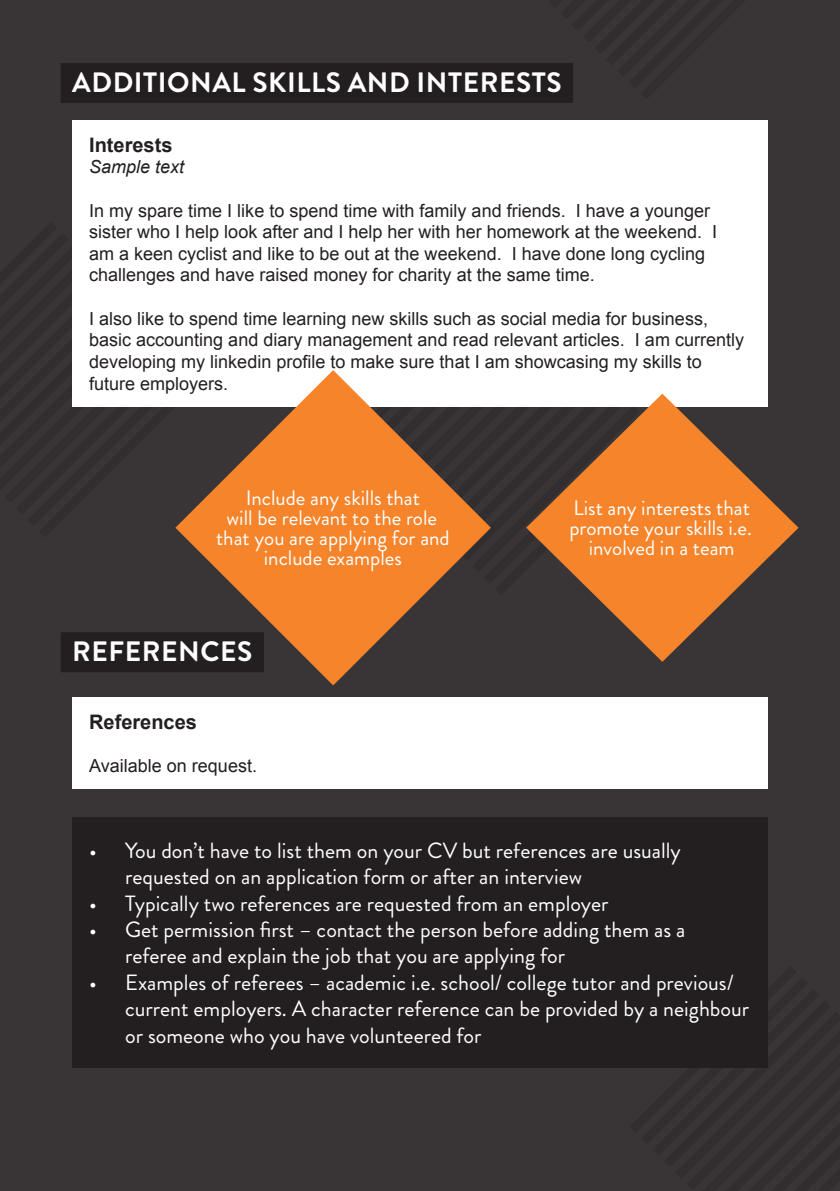
<style>
.page{position:relative;width:840px;height:1191px;background:#fff}
.page>*{position:absolute;margin:0;border:0;box-sizing:border-box;transform-origin:0 0}
.Headings{font:700 28px "Brandon Grotesque";letter-spacing:.02em;color:#fff}
.t1{font:22px/26.4px "Brandon Grotesque";color:#fff}
.t2{font:21px/20px "Brandon Grotesque";color:#fff;text-align:center}
.t3{font:700 20px "Arial";color:#231f20}
.t4{font:18px/21.6px "Arial";color:#231f20}
.t5{font:italic 18px "Arial";color:#231f20}
</style>
<div class="page">
<div style="left:0;top:0;width:839px;height:1191px;background:#393536"></div>
<div style="left:61px;top:63px;width:511px;height:40px;background:#231f20"></div>
<div style="left:72px;top:120px;width:695px;height:286px;background:#fff"></div>
<div style="left:61px;top:632px;width:203px;height:40px;background:#231f20"></div>
<div style="left:72px;top:697px;width:695px;height:91px;background:#fff"></div>
<div style="left:72px;top:817px;width:695px;height:250px;background:#231f20"></div>
<svg style="left:175px;top:370px;width:315px;height:315px;fill:#f5842a"></svg>
<svg style="left:526px;top:393px;width:272px;height:269px;fill:#f5842f"></svg>
<p class="Headings" style="left:72px;top:62px;width:490px">ADDITIONAL SKILLS AND INTERESTS</p>
<p class="t3" style="left:89px;top:132px;width:85px">Interests</p>
<p class="t5" style="left:89px;top:155px;width:97px">Sample text</p>
<p class="t4" style="left:89px;top:200px;width:629px">In my spare time I like to spend time with family and friends. I have a younger sister who I help look after and I help her with her homework at the weekend. I am a keen cyclist and like to be out at the weekend. I have done long cycling challenges and have raised money for charity at the same time.</p>
<p class="t4" style="left:89px;top:308px;width:656px">I also like to spend time learning new skills such as social media for business, basic accounting and diary management and read relevant articles. I am currently developing my linkedin profile to make sure that I am showcasing my skills to future employers.</p>
<p class="t2" style="left:216px;top:488px;width:235px">Include any skills that<br>will be relevant to the role that you are applying for and include examples</p>
<p class="t2" style="left:569px;top:498px;width:184px">List any interests that promote your skills i.e. involved in a team</p>
<p class="Headings" style="left:72px;top:631px;width:181px">REFERENCES</p>
<p class="t3" style="left:89px;top:708px;width:109px">References</p>
<p class="t4" style="left:89px;top:755px;width:169px">Available on request.</p>
<p class="t1" style="left:125px;top:837px;width:557px;text-indent:-36px">• You don’t have to list them on your CV but references are usually requested on an application form or after an interview</p>
<p class="t1" style="left:89px;top:890px;width:520px">• Typically two references are requested from an employer</p>
<p class="t1" style="left:125px;top:916px;width:561px;text-indent:-36px">• Get permission first – contact the person before adding them as a referee and explain the job that you are applying for</p>
<p class="t1" style="left:125px;top:969px;width:625px;text-indent:-36px">• Examples of referees – academic i.e. school/ college tutor and previous/ current employers. A character reference can be provided by a neighbour or someone who you have volunteered for</p>
</div>
